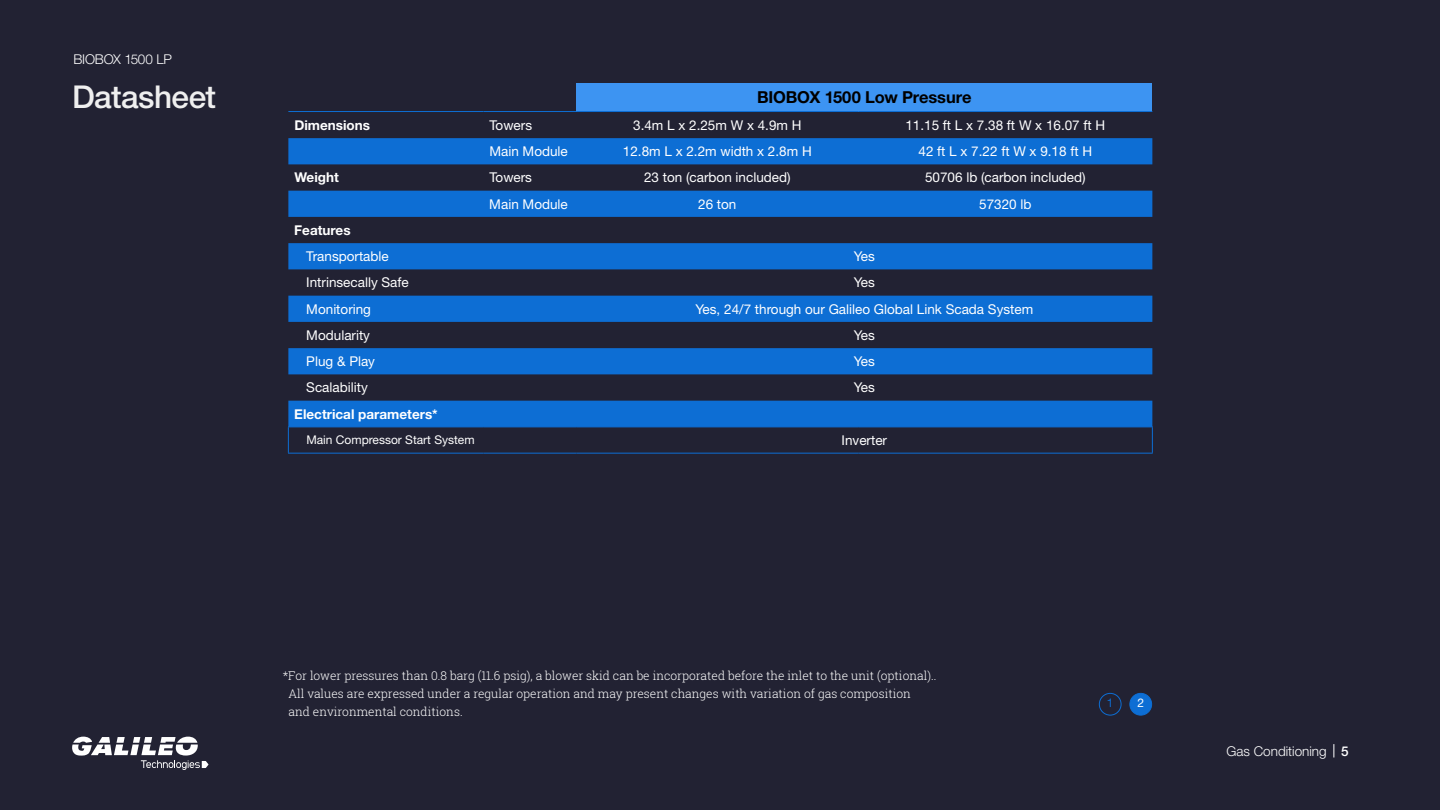
<style>
.page{position:relative;width:1440px;height:810px;background:#223}
.page>*{position:absolute;margin:0;border:0;box-sizing:border-box;transform-origin:0 0}
.t1{font:500 31.5px "Helvetica Neue LT Std";letter-spacing:-.015em;color:#efefef}
.t2{font:700 16.5px "Helvetica Neue LT Std";letter-spacing:-.01em;color:#000}
.t3{font:13.5px "Helvetica Neue LT Std";color:#fff}
.t4{font:700 13.5px "Helvetica Neue LT Std";color:#fff}
.t5{font:300 13.5px "Helvetica Neue LT Std";color:#fff}
.t6{font:300 12px/18px "Roboto Slab";color:#fff}
.t7{font:12px "Helvetica Neue LT Std";color:#fff}
.t8{font:12px "Helvetica Neue LT Std";color:#0d6ed4}
.s1{font-weight:500}
</style>
<div class="page">
<svg style="left:72px;top:737px;width:136px;height:33px"></svg>
<svg style="left:1334px;top:744px;width:1px;height:14px"></svg>
<div style="left:1099px;top:693px;width:22px;height:23px;border:1px solid #0d6ed4;border-radius:50%"></div>
<div style="left:1130px;top:693px;width:22px;height:22px;background:#0d6ed4;border-radius:50%"></div>
<div style="left:1130px;top:693px;width:22px;height:23px;border:1px solid #0d6ed4;border-radius:50%"></div>
<div style="left:576px;top:83px;width:576px;height:29px;background:#3d94f2"></div>
<svg style="left:288px;top:138px;width:864px;height:289px;fill:#0d6ed4"></svg>
<hr style="left:288px;top:111px;width:195px;height:1px;background:#0d6ed4">
<hr style="left:483px;top:111px;width:93px;height:1px;background:#0d6ed4">
<hr style="left:576px;top:111px;width:282px;height:1px;background:#0d6ed4">
<hr style="left:858px;top:111px;width:294px;height:1px;background:#0d6ed4">
<hr style="left:288px;top:427px;width:195px;height:1px;background:#0d6ed4">
<svg style="left:288px;top:427px;width:1px;height:26px"></svg>
<hr style="left:483px;top:427px;width:93px;height:1px;background:#0d6ed4">
<hr style="left:576px;top:427px;width:282px;height:1px;background:#0d6ed4">
<hr style="left:858px;top:427px;width:295px;height:1px;background:#0d6ed4">
<svg style="left:1152px;top:427px;width:1px;height:26px"></svg>
<hr style="left:288px;top:453px;width:195px;height:1px;background:#0d6ed4">
<hr style="left:483px;top:453px;width:93px;height:1px;background:#0d6ed4">
<hr style="left:576px;top:453px;width:282px;height:1px;background:#0d6ed4">
<hr style="left:858px;top:453px;width:295px;height:1px;background:#0d6ed4">
<p class="t5" style="left:74px;top:51px;width:100px">BIOBOX 1500 LP</p>
<h1 class="t1" style="left:72px;top:78px;width:146px">Datasheet</h1>
<p class="t2" style="left:757px;top:87px;width:216px">BIOBOX 1500 Low Pressure</p>
<p class="t4" style="left:294px;top:117px;width:77px">Dimensions</p>
<p class="t3" style="left:489px;top:117px;width:44px">Towers</p>
<p class="t3" style="left:633px;top:117px;width:170px">3.4m L x 2.25m W x 4.9m H</p>
<p class="t3" style="left:905px;top:117px;width:201px">11.15 ft L x 7.38 ft W x 16.07 ft H</p>
<p class="t3" style="left:489px;top:143px;width:80px">Main Module</p>
<p class="t3" style="left:623px;top:143px;width:190px">12.8m L x 2.2m width x 2.8m H</p>
<p class="t3" style="left:919px;top:143px;width:175px">42 ft L x 7.22 ft W x 9.18 ft H</p>
<p class="t4" style="left:294px;top:169px;width:46px">Weight</p>
<p class="t3" style="left:489px;top:169px;width:44px">Towers</p>
<p class="t3" style="left:644px;top:169px;width:148px">23 ton (carbon included)</p>
<p class="t3" style="left:925px;top:169px;width:162px">50706 lb (carbon included)</p>
<p class="t3" style="left:489px;top:196px;width:80px">Main Module</p>
<p class="t3" style="left:698px;top:196px;width:40px">26 ton</p>
<p class="t3" style="left:979px;top:196px;width:54px">57320 lb</p>
<p class="t4" style="left:294px;top:222px;width:58px">Features</p>
<p class="t3" style="left:306px;top:248px;width:84px">Transportable</p>
<p class="t3" style="left:854px;top:248px;width:23px">Yes</p>
<p class="t3" style="left:306px;top:274px;width:104px">Intrinsecally Safe</p>
<p class="t3" style="left:854px;top:274px;width:23px">Yes</p>
<p class="t3" style="left:306px;top:301px;width:66px">Monitoring</p>
<p class="t3" style="left:695px;top:301px;width:339px">Yes, 24/7 through our Galileo Global Link Scada System</p>
<p class="t3" style="left:306px;top:327px;width:65px">Modularity</p>
<p class="t3" style="left:854px;top:327px;width:23px">Yes</p>
<p class="t3" style="left:306px;top:353px;width:70px">Plug &amp; Play</p>
<p class="t3" style="left:854px;top:353px;width:23px">Yes</p>
<p class="t3" style="left:306px;top:379px;width:63px">Scalability</p>
<p class="t3" style="left:854px;top:379px;width:23px">Yes</p>
<p class="t4" style="left:294px;top:405px;width:145px">Electrical parameters*</p>
<p class="t7" style="left:306px;top:433px;width:170px">Main Compressor Start System</p>
<p class="t3" style="left:842px;top:432px;width:47px">Inverter</p>
<p class="t6" style="left:289px;top:666px;width:649px;text-indent:-6px">*For lower pressures than 0.8 barg (11.6 psig), a blower skid can be incorporated before the inlet to the unit (optional)..<br>All values are expressed under a regular operation and may present changes with variation of gas composition<br>and environmental conditions.</p>
<p class="t8" style="left:1107px;top:696px;width:8px">1</p>
<p class="t7" style="left:1137px;top:696px;width:8px">2</p>
<p class="t5" style="left:1226px;top:743px;width:124px">Gas Conditioning <span class="s1">5</span></p>
</div>
